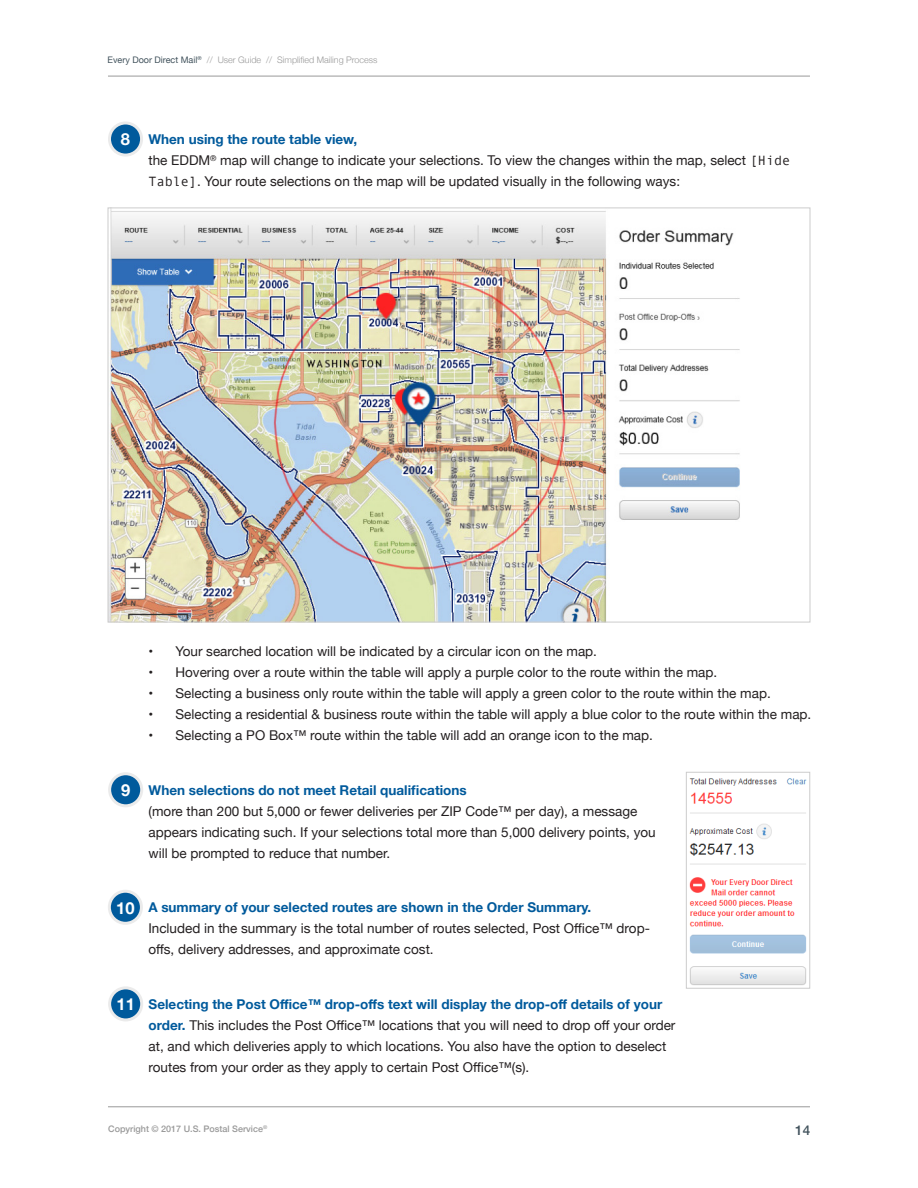
<style>
.page{position:relative;width:918px;height:1188px;background:#fff}
.page>*{position:absolute;margin:0;border:0;box-sizing:border-box;transform-origin:0 0}
.t1{font:700 16.5px "Helvetica Neue";color:#fff}
.circle_step{font:13.5px/21px "Helvetica Neue";color:#231f20}
.circle_step-2{font:700 13.5px "Helvetica Neue";color:#005a9c}
.t2{font:500 13.5px "Helvetica Neue";color:#41525c}
.t3{font:300 9px "Helvetica Neue";color:#999}
.t4{font:500 9px "Helvetica Neue";color:#999}
.s1{font-weight:400;color:#41525c}
.s2{font-family:"Andale Mono"}
.s3{font-weight:700;color:#005a9c}
</style>
<div class="page">
<hr style="left:108px;top:76px;width:702px;height:1px;background:#999">
<hr style="left:108px;top:1106px;width:702px;height:1px;background:#999">
<div style="left:110px;top:123px;width:32px;height:32px;background:#005a9c;border-radius:50%"></div>
<div style="left:108px;top:121px;width:35px;height:36px;border:3px solid #ebebeb;border-radius:50%"></div>
<img style="left:110px;top:210px;width:630px;height:410px">
<div style="left:110px;top:774px;width:32px;height:32px;background:#005a9c;border-radius:50%"></div>
<div style="left:108px;top:772px;width:35px;height:35px;border:3px solid #ebebeb;border-radius:50%"></div>
<img style="left:689px;top:778px;width:118px;height:207px">
<div style="left:686px;top:772px;width:124px;height:217px;border:1px solid #ccc"></div>
<div style="left:109px;top:891px;width:32px;height:32px;background:#005a9c;border-radius:50%"></div>
<div style="left:108px;top:890px;width:35px;height:35px;border:3px solid #ebebeb;border-radius:50%"></div>
<div style="left:110px;top:988px;width:32px;height:32px;background:#005a9c;border-radius:50%"></div>
<div style="left:108px;top:986px;width:35px;height:35px;border:3px solid #ebebeb;border-radius:50%"></div>
<p class="t3" style="left:108px;top:52px;width:271px"><span class="s1">Every Door Direct Mail</span><sup>®</sup> // User Guide // Simplified Mailing Process</p>
<p class="t1" style="left:121px;top:127px;width:11px">8</p>
<p class="circle_step-2" style="left:148px;top:129px;width:210px">When using the route table view,</p>
<p class="circle_step" style="left:148px;top:151px;width:643px">the EDDM<sup>®</sup> map will change to indicate your selections. To view the changes within the map, select <span class="s2">[Hide<br>Table]</span>. Your route selections on the map will be updated visually in the following ways:</p>
<p class="circle_step" style="left:148px;top:641px;width:450px">• Your searched location will be indicated by a circular icon on the map.</p>
<p class="circle_step" style="left:148px;top:662px;width:570px">• Hovering over a route within the table will apply a purple color to the route within the map.</p>
<p class="circle_step" style="left:148px;top:683px;width:624px">• Selecting a business only route within the table will apply a green color to the route within the map.</p>
<p class="circle_step" style="left:148px;top:704px;width:664px">• Selecting a residential &amp; business route within the table will apply a blue color to the route within the map.</p>
<p class="circle_step" style="left:148px;top:725px;width:506px">• Selecting a PO Box™ route within the table will add an orange icon to the map.</p>
<p class="t1" style="left:121px;top:777px;width:11px">9</p>
<p class="circle_step-2" style="left:149px;top:779px;width:320px">When selections do not meet Retail qualifications</p>
<p class="circle_step" style="left:149px;top:801px;width:509px">(more than 200 but 5,000 or fewer deliveries per ZIP Code™ per day), a message appears indicating such. If your selections total more than 5,000 delivery points, you will be prompted to reduce that number.</p>
<p class="t1" style="left:116px;top:895px;width:20px">10</p>
<p class="circle_step-2" style="left:148px;top:897px;width:444px">A summary of your selected routes are shown in the Order Summary.</p>
<p class="circle_step" style="left:148px;top:919px;width:503px">Included in the summary is the total number of routes selected, Post Office™ drop&shy;offs, delivery addresses, and approximate cost.</p>
<p class="t1" style="left:116px;top:991px;width:20px">11</p>
<p class="circle_step" style="left:149px;top:994px;width:528px"><span class="s3">Selecting the Post Office™ drop-offs text will display the drop-off details of your order.</span> This includes the Post Office™ locations that you will need to drop off your order at, and which deliveries apply to which locations. You also have the option to deselect routes from your order as they apply to certain Post Office™(s).</p>
<p class="t4" style="left:108px;top:1122px;width:161px">Copyright © 2017 U.S. Postal Service<sup>®</sup></p>
<p class="t2" style="left:795px;top:1120px;width:17px">14</p>
</div>
